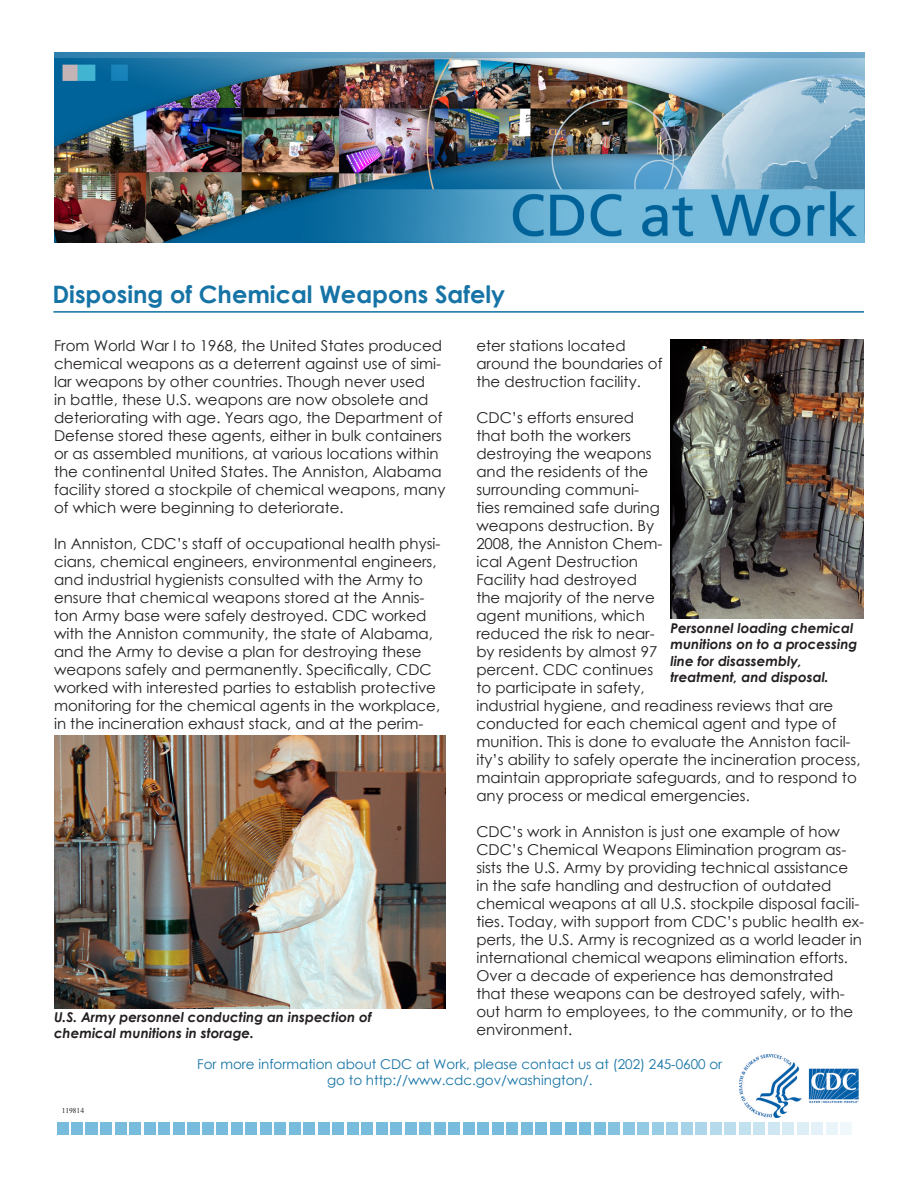
<style>
.page{position:relative;width:918px;height:1188px;background:#fff}
.page>*{position:absolute;margin:0;border:0;box-sizing:border-box;transform-origin:0 0}
.t1{font:700 24px "Century Gothic";color:#1573a6}
.t2{font:15px/18px "Century Gothic";color:#231f20}
.t3{font:italic 700 13.5px/16.2px "Century Gothic";color:#231f20}
.t4{font:13.5px "Century Gothic";color:#1573a6}
.t5{font:7.5px "Times New Roman";color:#231f20}
</style>
<div class="page">
<div style="left:57px;top:1122px;width:12px;height:13px;background:#77bcdd"></div>
<div style="left:71px;top:1122px;width:12px;height:13px;background:#77bcdd"></div>
<div style="left:86px;top:1122px;width:12px;height:13px;background:#77bcdd"></div>
<div style="left:100px;top:1122px;width:12px;height:13px;background:#77bcdd"></div>
<div style="left:115px;top:1122px;width:12px;height:13px;background:#77bcdd"></div>
<div style="left:129px;top:1122px;width:12px;height:13px;background:#77bcdd"></div>
<div style="left:144px;top:1122px;width:12px;height:13px;background:#77bcdd"></div>
<div style="left:158px;top:1122px;width:12px;height:13px;background:#77bcdd"></div>
<div style="left:173px;top:1122px;width:12px;height:13px;background:#77bcdd"></div>
<div style="left:187px;top:1122px;width:12px;height:13px;background:#77bcdd"></div>
<div style="left:202px;top:1122px;width:12px;height:13px;background:#77bcdd"></div>
<div style="left:216px;top:1122px;width:12px;height:13px;background:#77bcdd"></div>
<div style="left:231px;top:1122px;width:12px;height:13px;background:#77bcdd"></div>
<div style="left:245px;top:1122px;width:12px;height:13px;background:#77bcdd"></div>
<div style="left:260px;top:1122px;width:12px;height:13px;background:#77bcdd"></div>
<div style="left:274px;top:1122px;width:12px;height:13px;background:#77bcdd"></div>
<div style="left:289px;top:1122px;width:12px;height:13px;background:#77bcdd"></div>
<div style="left:303px;top:1122px;width:12px;height:13px;background:#77bcdd"></div>
<div style="left:318px;top:1122px;width:12px;height:13px;background:#77bcdd"></div>
<div style="left:332px;top:1122px;width:12px;height:13px;background:#77bcdd"></div>
<div style="left:347px;top:1122px;width:12px;height:13px;background:#77bcdd"></div>
<div style="left:361px;top:1122px;width:12px;height:13px;background:#77bcdd"></div>
<div style="left:376px;top:1122px;width:12px;height:13px;background:#77bcdd"></div>
<div style="left:390px;top:1122px;width:12px;height:13px;background:#77bcdd"></div>
<div style="left:405px;top:1122px;width:12px;height:13px;background:#77bcdd"></div>
<div style="left:419px;top:1122px;width:12px;height:13px;background:#77bcdd"></div>
<div style="left:434px;top:1122px;width:12px;height:13px;background:#77bcdd"></div>
<div style="left:448px;top:1122px;width:12px;height:13px;background:#77bcdd"></div>
<div style="left:463px;top:1122px;width:12px;height:13px;background:#77bcdd"></div>
<div style="left:477px;top:1122px;width:12px;height:13px;background:#77bcdd"></div>
<div style="left:492px;top:1122px;width:12px;height:13px;background:#77bcdd"></div>
<div style="left:506px;top:1122px;width:12px;height:13px;background:#77bcdd"></div>
<div style="left:521px;top:1122px;width:12px;height:13px;background:#77bcdd"></div>
<div style="left:535px;top:1122px;width:12px;height:13px;background:#77bcdd"></div>
<div style="left:550px;top:1122px;width:12px;height:13px;background:#77bcdd"></div>
<div style="left:565px;top:1122px;width:12px;height:13px;background:#77bcdd"></div>
<div style="left:579px;top:1122px;width:12px;height:13px;background:#77bcdd"></div>
<div style="left:594px;top:1122px;width:12px;height:13px;background:#77bcdd"></div>
<div style="left:608px;top:1122px;width:12px;height:13px;background:#84c2e0"></div>
<div style="left:623px;top:1122px;width:12px;height:13px;background:#8bc6e2"></div>
<div style="left:637px;top:1122px;width:12px;height:13px;background:#92c9e3"></div>
<div style="left:652px;top:1122px;width:12px;height:13px;background:#99cce5"></div>
<div style="left:666px;top:1122px;width:12px;height:13px;background:#a0d0e7"></div>
<div style="left:681px;top:1122px;width:12px;height:13px;background:#a7d3e9"></div>
<div style="left:695px;top:1122px;width:12px;height:13px;background:#add6ea"></div>
<div style="left:710px;top:1122px;width:12px;height:13px;background:#b4daec"></div>
<div style="left:724px;top:1122px;width:12px;height:13px;background:#bde"></div>
<div style="left:739px;top:1122px;width:12px;height:13px;background:#c2e1ef"></div>
<div style="left:753px;top:1122px;width:12px;height:13px;background:#c9e4f1"></div>
<div style="left:768px;top:1122px;width:12px;height:13px;background:#cfe7f3"></div>
<div style="left:782px;top:1122px;width:12px;height:13px;background:#d6ebf4"></div>
<div style="left:797px;top:1122px;width:12px;height:13px;background:#ddeef6"></div>
<div style="left:811px;top:1122px;width:12px;height:13px;background:#e4f1f8"></div>
<div style="left:826px;top:1122px;width:12px;height:13px;background:#eaf5f9"></div>
<div style="left:840px;top:1122px;width:12px;height:13px;background:#f1f8fb"></div>
<img style="left:54px;top:52px;width:810px;height:190px">
<hr style="left:53px;top:311px;width:811px;height:2px;background:#0f6fa2">
<img style="left:54px;top:735px;width:392px;height:274px">
<img style="left:670px;top:339px;width:194px;height:280px">
<img style="left:740px;top:1055px;width:119px;height:62px">
<p class="t1" style="left:52px;top:276px;width:454px">Disposing of Chemical Weapons Safely</p>
<p class="t2" style="left:54px;top:336px;width:393px">From World War I to 1968, the United States produced chemical weapons as a deterrent against use of simi&shy;lar weapons by other countries. Though never used<br>in battle, these U.S. weapons are now obsolete and deteriorating with age. Years ago, the Department of Defense stored these agents, either in bulk containers or as assembled munitions, at various locations within the continental United States. The Anniston, Alabama facility stored a stockpile of chemical weapons, many of which were beginning to deteriorate.</p>
<p class="t2" style="left:54px;top:534px;width:388px">In Anniston, CDC’s staff of occupational health physi&shy;cians, chemical engineers, environmental engineers, and industrial hygienists consulted with the Army to ensure that chemical weapons stored at the Annis&shy;ton Army base were safely destroyed. CDC worked with the Anniston community, the state of Alabama, and the Army to devise a plan for destroying these weapons safely and permanently. Specifically, CDC worked with interested parties to establish protective monitoring for the chemical agents in the workplace, in the incineration exhaust stack, and at the perim-</p>
<p class="t2" style="left:476px;top:336px;width:188px">eter stations located around the boundaries of the destruction facility.</p>
<p class="t2" style="left:476px;top:408px;width:386px">CDC’s efforts ensured<br>that both the workers<br>destroying the weapons<br>and the residents of the<br>surrounding communi-<br>ties remained safe during<br>weapons destruction. By<br>2008, the Anniston Chem-<br>ical Agent Destruction<br>Facility had destroyed<br>the majority of the nerve<br>agent munitions, which<br>reduced the risk to near-<br>by residents by almost 97<br>percent. CDC continues<br>to participate in safety,<br>industrial hygiene, and readiness reviews that are conducted for each chemical agent and type of munition. This is done to evaluate the Anniston facil&shy;ity’s ability to safely operate the incineration process, maintain appropriate safeguards, and to respond to any process or medical emergencies.</p>
<p class="t2" style="left:476px;top:822px;width:389px">CDC’s work in Anniston is just one example of how CDC’s Chemical Weapons Elimination program as&shy;sists the U.S. Army by providing technical assistance in the safe handling and destruction of outdated chemical weapons at all U.S. stockpile disposal facili&shy;ties. Today, with support from CDC’s public health ex&shy;perts, the U.S. Army is recognized as a world leader in international chemical weapons elimination efforts.<br>Over a decade of experience has demonstrated that these weapons can be destroyed safely, with&shy;out harm to employees, to the community, or to the environment.</p>
<p class="t3" style="left:671px;top:620px;width:188px">Personnel loading chemical munitions on to a processing line for disassembly, treatment, and disposal.</p>
<p class="t3" style="left:54px;top:1008px;width:319px">U.S. Army personnel conducting an inspection of chemical munitions in storage.</p>
<p class="t5" style="left:62px;top:1105px;width:24px">119814</p>
<p class="t4" style="left:197px;top:1055px;width:527px">For more information about CDC at Work, please contact us at (202) 245-0600 or</p>
<p class="t4" style="left:327px;top:1071px;width:267px">go to http://www.cdc.gov/washington/.</p>
</div>
